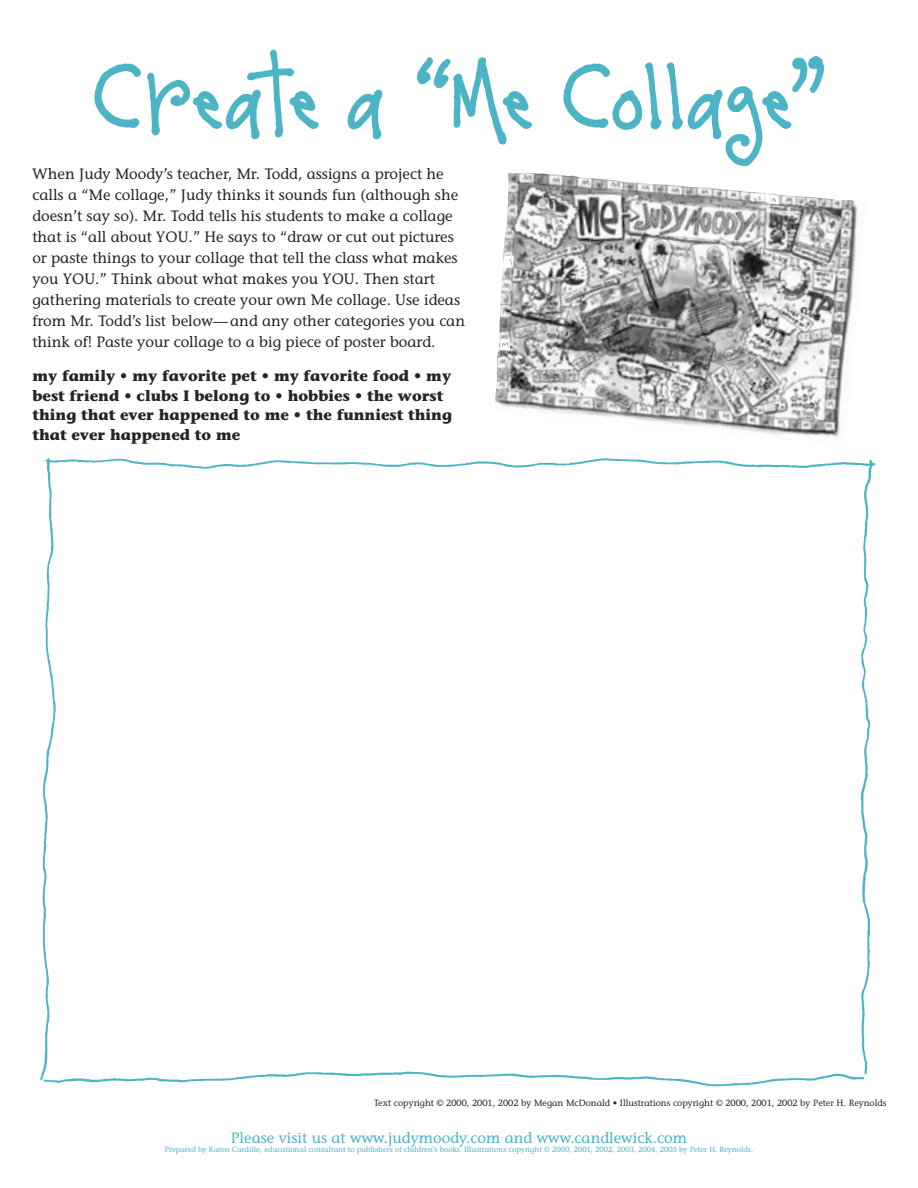
<style>
.page{position:relative;width:918px;height:1188px;background:#fff}
.page>*{position:absolute;margin:0;border:0;box-sizing:border-box;transform-origin:0 0}
.t1{font:98.55px "Judy Moody";letter-spacing:.015em;color:#4db4c6}
.t2{font:15px/21px "Stone Informal";color:#262424}
.t3{font:700 15px/19.5px "Stone Informal";color:#262424}
.t4{font:15px "Stone Informal";color:#4db4c6}
.t5{font:9px "Stone Informal";color:#262424}
.t6{font:7.5px "Stone Informal";color:#4db4c6}
</style>
<div class="page">
<img style="left:508px;top:173px;width:349px;height:264px">
<svg style="left:94px;top:49px;width:225px;height:91px"></svg>
<svg style="left:347px;top:89px;width:36px;height:51px"></svg>
<svg style="left:416px;top:57px;width:116px;height:88px"></svg>
<svg style="left:563px;top:56px;width:262px;height:110px"></svg>
<img style="left:40px;top:457px;width:836px;height:630px">
<p class="t1" style="left:93px;top:37px;width:734px">Create a “Me Collage”</p>
<p class="t2" style="left:32px;top:163px;width:434px">When Judy Moody’s teacher, Mr. Todd, assigns a project he calls a “Me collage,” Judy thinks it sounds fun (although she doesn’t say so). Mr. Todd tells his students to make a collage that is “all about YOU.” He says to “draw or cut out pictures or paste things to your collage that tell the class what makes you YOU.” Think about what makes you YOU. Then start gathering materials to create your own Me collage. Use ideas from Mr. Todd’s list below—and any other categories you can think of! Paste your collage to a big piece of poster board.</p>
<p class="t3" style="left:32px;top:366px;width:421px">my family • my favorite pet • my favorite food • my best friend • clubs I belong to • hobbies • the worst thing that ever happened to me • the funniest thing that ever happened to me</p>
<p class="t5" style="left:374px;top:1098px;width:514px">Text copyright © 2000, 2001, 2002 by Megan McDonald • Illustrations copyright © 2000, 2001, 2002 by Peter H. Reynolds</p>
<p class="t4" style="left:231px;top:1129px;width:458px">Please visit us at www.judymoody.com and www.candlewick.com</p>
<p class="t6" style="left:165px;top:1145px;width:590px">Prepared by Karen Cardillo, educational consultant to publishers of children’s books. Illustrations copyright © 2000, 2001, 2002, 2003, 2004, 2005 by Peter H. Reynolds.</p>
</div>
